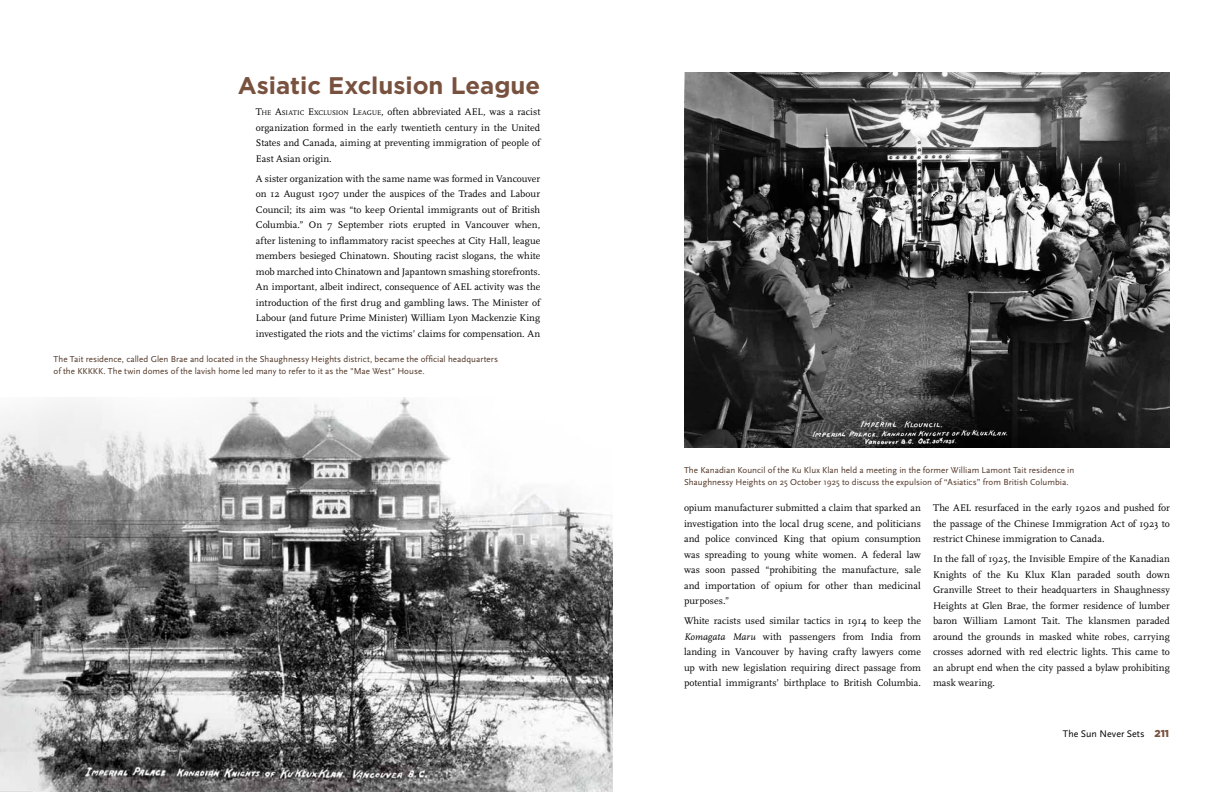
<style>
.page{position:relative;width:1224px;height:792px;background:#fff}
.page>*{position:absolute;margin:0;border:0;box-sizing:border-box;transform-origin:0 0}
.t1{font:700 24px "Gotham";color:#78523f}
.t2{font:10px/15.5px "FF Scala";letter-spacing:.005em;color:#000;text-align:justify}
.t3{font:10px "Scala Sans";color:#000}
.t4{font:9px/12px "Scala Sans";letter-spacing:.005em;color:#513626}
.s1{font-style:inherit}
.s2{font-size:7px}
.s3{font-style:italic}
.s4{font-family:"Gotham";font-weight:900;color:#78523f}
</style>
<div class="page">
<img style="left:684px;top:72px;width:485px;height:376px">
<img style="left:0;top:398px;width:612px;height:394px">
<h1 class="t1" style="left:238px;top:72px;width:304px">Asiatic Exclusion League</h1>
<p class="t2" style="left:256px;top:104px;width:286px"><span class="s1">T</span><span class="s2">HE</span> <span class="s1">A</span><span class="s2">SIATIC</span> <span class="s1">E</span> <span class="s2">XCLUSION</span> <span class="s1">L</span><span class="s2">EAGUE</span>, often abbreviated AEL, was a racist organization formed in the early twentieth century in the United States and Canada, aiming at preventing immigration of people of East Asian origin.</p>
<p class="t2" style="left:256px;top:171px;width:286px">A sister organization with the same name was formed in Vancouver on 12 August 1907 under the auspices of the Trades and Labour Council; its aim was “to keep Oriental immigrants out of British Columbia.” On 7 September riots erupted in Vancouver when, after listening to inflammatory racist speeches at City Hall, league members besieged Chinatown. Shouting racist slogans, the white mob marched into Chinatown and Japantown smashing storefronts.<br>An important, albeit indirect, consequence of AEL activity was the introduction of the first drug and gambling laws. The Minister of Labour (and future Prime Minister) William Lyon Mackenzie King investigated the riots and the victims’ claims for compensation. An</p>
<p class="t4" style="left:54px;top:354px;width:446px">The Tait residence, called Glen Brae and located in the Shaughnessy Heights district, became the official headquarters of the KKKKK. The twin domes of the lavish home led many to refer to it as the "Mae West" House.</p>
<p class="t4" style="left:684px;top:464px;width:392px">The Kanadian Kouncil of the Ku Klux Klan held a meeting in the former William Lamont Tait residence in<br>Shaughnessy Heights on 25 October 1925 to discuss the expulsion of “Asiatics” from British Columbia.</p>
<p class="t2" style="left:684px;top:501px;width:238px">opium manufacturer submitted a claim that sparked an investigation into the local drug scene, and politicians and police convinced King that opium consumption was spreading to young white women. A federal law was soon passed “prohibiting the manufacture, sale and importation of opium for other than medicinal purposes.”</p>
<p class="t2" style="left:684px;top:614px;width:238px">White racists used similar tactics in 1914 to keep the <span class="s3">Komagata Maru</span> with passengers from India from landing in Vancouver by having crafty lawyers come up with new legislation requiring direct passage from potential immigrants’ birthplace to British Columbia.</p>
<p class="t2" style="left:933px;top:501px;width:238px">The AEL resurfaced in the early 1920s and pushed for the passage of the Chinese Immigration Act of 1923 to restrict Chinese immigration to Canada.</p>
<p class="t2" style="left:933px;top:552px;width:238px">In the fall of 1925, the Invisible Empire of the Kanadian Knights of the Ku Klux Klan paraded south down Granville Street to their headquarters in Shaughnessy Heights at Glen Brae, the former residence of lumber baron William Lamont Tait. The klansmen paraded around the grounds in masked white robes, carrying crosses adorned with red electric lights. This came to an abrupt end when the city passed a bylaw prohibiting mask wearing.</p>
<p class="t3" style="left:1063px;top:728px;width:108px">The Sun Never Sets <span class="s4">211</span></p>
</div>
